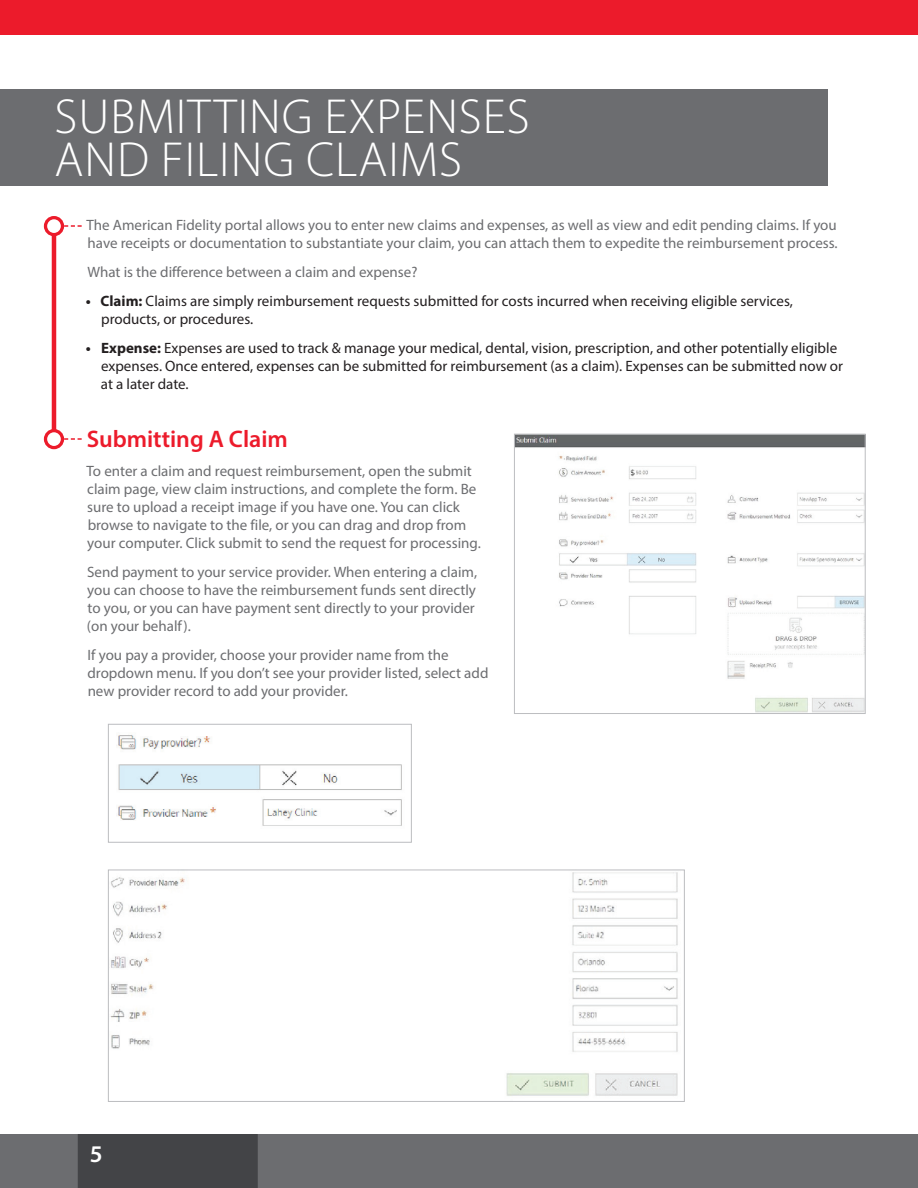
<style>
.page{position:relative;width:918px;height:1188px;background:#fff}
.page>*{position:absolute;margin:0;border:0;box-sizing:border-box;transform-origin:0 0}
.t1{font:300 49.5px/43.5px "Myriad Pro";letter-spacing:.02em;color:#fff}
.t2{font:600 24px "Myriad Pro";color:#ec1b2b}
.t3{font:600 24px "Myriad Pro";color:#fff}
.t4{font:15px/18px "Myriad Pro";color:#6c6d70}
.t5{font:15px/18px "Myriad Pro";color:#231f20}
.s1{font-weight:700}
</style>
<div class="page">
<div style="left:0;top:1134px;width:918px;height:54px;background:#6c6d70"></div>
<div style="left:78px;top:1134px;width:180px;height:54px;background:#434447"></div>
<div style="left:0;top:0;width:918px;height:35px;background:#ec1b2b"></div>
<img style="left:516px;top:436px;width:348px;height:276px">
<div style="left:514px;top:434px;width:352px;height:280px;border:1px solid #bcbdc0"></div>
<div style="left:0;top:89px;width:828px;height:97px;background:#6c6d70"></div>
<img style="left:116px;top:735px;width:286px;height:91px">
<div style="left:108px;top:724px;width:304px;height:119px;border:1px solid #bcbdc0"></div>
<img style="left:110px;top:872px;width:568px;height:224px">
<div style="left:108px;top:870px;width:577px;height:232px;border:1px solid #bcbdc0"></div>
<hr style="left:52px;top:228px;width:4px;height:212px;background:#ec1b2b">
<svg style="left:46px;top:218px;width:16px;height:17px"></svg>
<div style="left:44px;top:216px;width:20px;height:20px;border:3px solid #ec1b2b;border-radius:50%"></div>
<svg style="left:64px;top:225px;width:18px;height:2px"></svg>
<svg style="left:46px;top:431px;width:16px;height:17px"></svg>
<div style="left:44px;top:429px;width:20px;height:20px;border:3px solid #ec1b2b;border-radius:50%"></div>
<svg style="left:64px;top:438px;width:18px;height:2px"></svg>
<h1 class="t1" style="left:54px;top:94px;width:477px">SUBMITTING EXPENSES<br>AND FILING CLAIMS</h1>
<p class="t4" style="left:87px;top:216px;width:753px">The American Fidelity portal allows you to enter new claims and expenses, as well as view and edit pending claims. If you have receipts or documentation to substantiate your claim, you can attach them to expedite the reimbursement process.</p>
<p class="t4" style="left:87px;top:263px;width:332px">What is the difference between a claim and expense?</p>
<p class="t5" style="left:101px;top:292px;width:693px;text-indent:-15px"><span class="s1">• Claim:</span> Claims are simply reimbursement requests submitted for costs incurred when receiving eligible services, products, or procedures.</p>
<p class="t5" style="left:101px;top:338px;width:744px;text-indent:-15px"><span class="s1">• Expense:</span> Expenses are used to track &amp; manage your medical, dental, vision, prescription, and other potentially eligible expenses. Once entered, expenses can be submitted for reimbursement (as a claim). Expenses can be submitted now or at a later date.</p>
<h2 class="t2" style="left:87px;top:424px;width:203px">Submitting A Claim</h2>
<p class="t4" style="left:87px;top:462px;width:396px">To enter a claim and request reimbursement, open the submit claim page, view claim instructions, and complete the form. Be sure to upload a receipt image if you have one. You can click browse to navigate to the file, or you can drag and drop from your computer. Click submit to send the request for processing.</p>
<p class="t4" style="left:87px;top:563px;width:392px">Send payment to your service provider. When entering a claim, you can choose to have the reimbursement funds sent directly to you, or you can have payment sent directly to your provider (on your behalf).</p>
<p class="t4" style="left:88px;top:645px;width:402px">If you pay a provider, choose your provider name from the dropdown menu. If you don’t see your provider listed, select add new provider record to add your provider.</p>
<h2 class="t3" style="left:90px;top:1138px;width:14px">5</h2>
</div>
